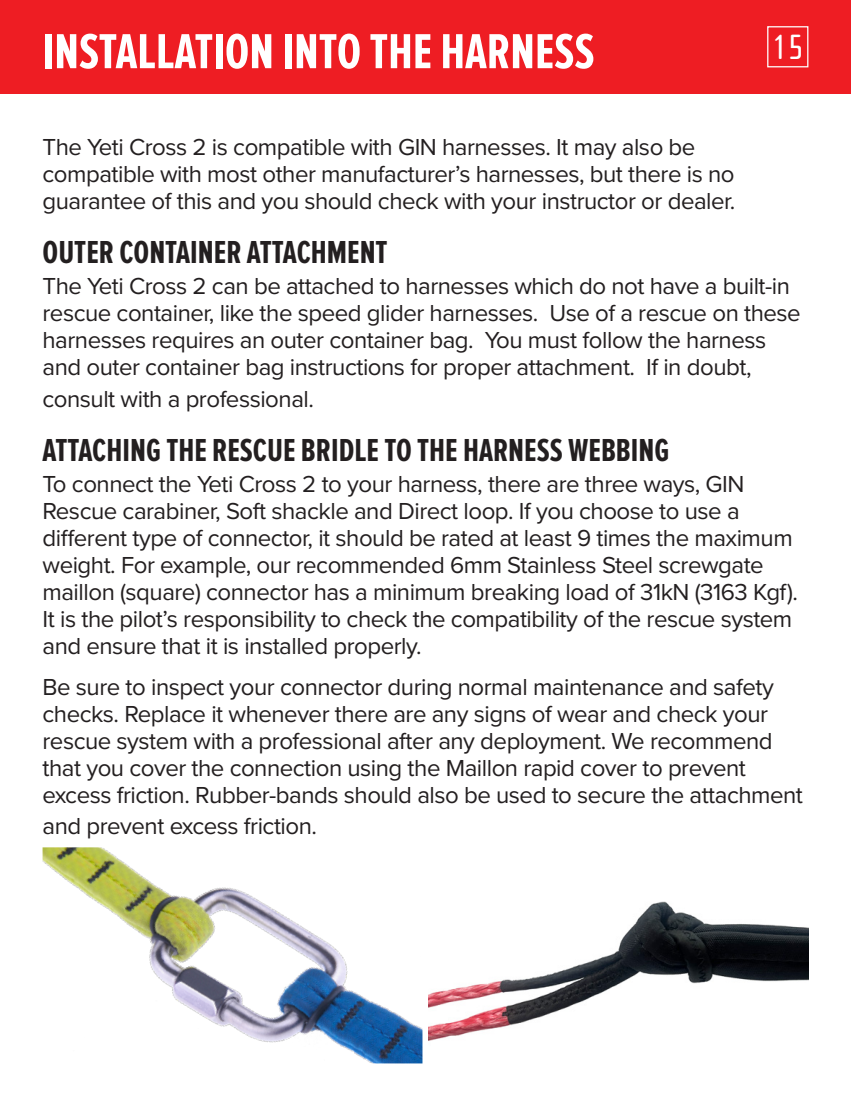
<style>
.page{position:relative;width:851px;height:1106px;background:#fff}
.page>*{position:absolute;margin:0;border:0;box-sizing:border-box;transform-origin:0 0}
.t1{font:700 51px "Proxima Nova Ex Cn";color:#fff}
.t2{font:36px "Cholla Sans OT";color:#fff}
.t3{font:700 33px "Proxima Nova Ex Cn";color:#231f20}
.Main_text_style{font:24px/27px "Proxima Nova";letter-spacing:-.02em;color:#231f20}
</style>
<div class="page">
<div style="left:0;top:0;width:850px;height:94px;background:#ee1d23"></div>
<div style="left:767px;top:26px;width:41px;height:41px;border:1px solid #fff"></div>
<img style="left:43px;top:847px;width:379px;height:216px">
<img style="left:428px;top:901px;width:380px;height:140px">
<p class="t1" style="left:43px;top:23px;width:553px">INSTALLATION INTO THE HARNESS</p>
<h2 class="t2" style="left:771px;top:27px;width:33px">15</h2>
<p class="Main_text_style" style="left:43px;top:132px;width:694px">The Yeti Cross 2 is compatible with GIN harnesses. It may also be compatible with most other manufacturer’s harnesses, but there is no guarantee of this and you should check with your instructor or dealer.</p>
<p class="t3" style="left:43px;top:234px;width:346px">OUTER CONTAINER ATTACHMENT</p>
<p class="Main_text_style" style="left:43px;top:272px;width:759px">The Yeti Cross 2 can be attached to harnesses which do not have a built-in rescue container, like the speed glider harnesses. Use of a rescue on these harnesses requires an outer container bag. You must follow the harness and outer container bag instructions for proper attachment. If in doubt,</p>
<p class="Main_text_style" style="left:43px;top:384px;width:273px">consult with a professional.</p>
<p class="t3" style="left:43px;top:432px;width:628px">ATTACHING THE RESCUE BRIDLE TO THE HARNESS WEBBING</p>
<p class="Main_text_style" style="left:43px;top:469px;width:757px">To connect the Yeti Cross 2 to your harness, there are three ways, GIN Rescue carabiner, Soft shackle and Direct loop. If you choose to use a different type of connector, it should be rated at least 9 times the maximum weight. For example, our recommended 6mm Stainless Steel screwgate maillon (square) connector has a minimum breaking load of 31kN (3163 Kgf).<br>It is the pilot’s responsibility to check the compatibility of the rescue system and ensure that it is installed properly.</p>
<p class="Main_text_style" style="left:43px;top:672px;width:761px">Be sure to inspect your connector during normal maintenance and safety checks. Replace it whenever there are any signs of wear and check your rescue system with a professional after any deployment. We recommend that you cover the connection using the Maillon rapid cover to prevent excess friction. Rubber-bands should also be used to secure the attachment</p>
<p class="Main_text_style" style="left:43px;top:811px;width:276px">and prevent excess friction.</p>
</div>
